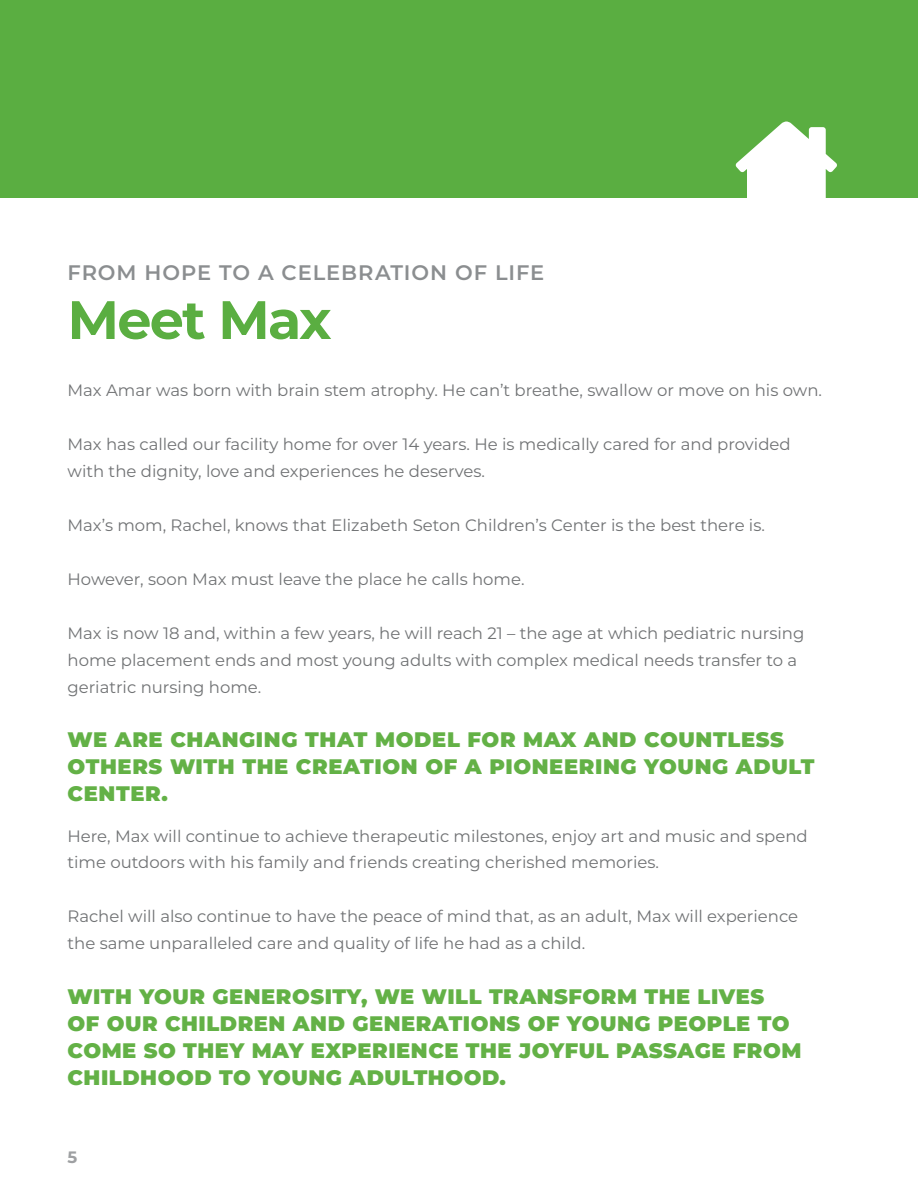
<style>
.page{position:relative;width:918px;height:1188px;background:#fff}
.page>*{position:absolute;margin:0;border:0;box-sizing:border-box;transform-origin:0 0}
.t1{font:700 54px "Montserrat";letter-spacing:-.03em;color:#5aae41}
.t2{font:900 21px/27px "Montserrat";letter-spacing:.025em;color:#63b146}
.t3{font:600 21px "Montserrat";letter-spacing:.045em;color:#8b8e90}
.t4{font:16.5px/27px "Montserrat";color:#707274}
.t5{font:700 16.5px "Montserrat";color:#9ea0a2}
</style>
<div class="page">
<div style="left:0;top:0;width:918px;height:197px;background:#5aae41"></div>
<svg style="left:736px;top:122px;width:101px;height:76px"></svg>
<p class="t3" style="left:68px;top:257px;width:478px">FROM HOPE TO A CELEBRATION OF LIFE</p>
<h1 class="t1" style="left:68px;top:281px;width:265px">Meet Max</h1>
<p class="t4" style="left:68px;top:376px;width:756px">Max Amar was born with brain stem atrophy. He can’t breathe, swallow or move on his own.</p>
<p class="t4" style="left:68px;top:430px;width:725px">Max has called our facility home for over 14 years. He is medically cared for and provided with the dignity, love and experiences he deserves.</p>
<p class="t4" style="left:68px;top:511px;width:699px">Max’s mom, Rachel, knows that Elizabeth Seton Children’s Center is the best there is.</p>
<p class="t4" style="left:68px;top:565px;width:459px">However, soon Max must leave the place he calls home.</p>
<p class="t4" style="left:68px;top:619px;width:738px">Max is now 18 and, within a few years, he will reach 21 – the age at which pediatric nursing home placement ends and most young adults with complex medical needs transfer to a geriatric nursing home.</p>
<p class="t2" style="left:68px;top:725px;width:749px">WE ARE CHANGING THAT MODEL FOR MAX AND COUNTLESS<br>OTHERS WITH THE CREATION OF A PIONEERING YOUNG ADULT<br>CENTER.</p>
<p class="t4" style="left:68px;top:822px;width:742px">Here, Max will continue to achieve therapeutic milestones, enjoy art and music and spend time outdoors with his family and friends creating cherished memories.</p>
<p class="t4" style="left:68px;top:903px;width:732px">Rachel will also continue to have the peace of mind that, as an adult, Max will experience the same unparalleled care and quality of life he had as a child.</p>
<p class="t2" style="left:68px;top:981px;width:735px">WITH YOUR GENEROSITY, WE WILL TRANSFORM THE LIVES<br>OF OUR CHILDREN AND GENERATIONS OF YOUNG PEOPLE TO COME SO THEY MAY EXPERIENCE THE JOYFUL PASSAGE FROM CHILDHOOD TO YOUNG ADULTHOOD.</p>
<p class="t5" style="left:68px;top:1146px;width:11px">5</p>
</div>
